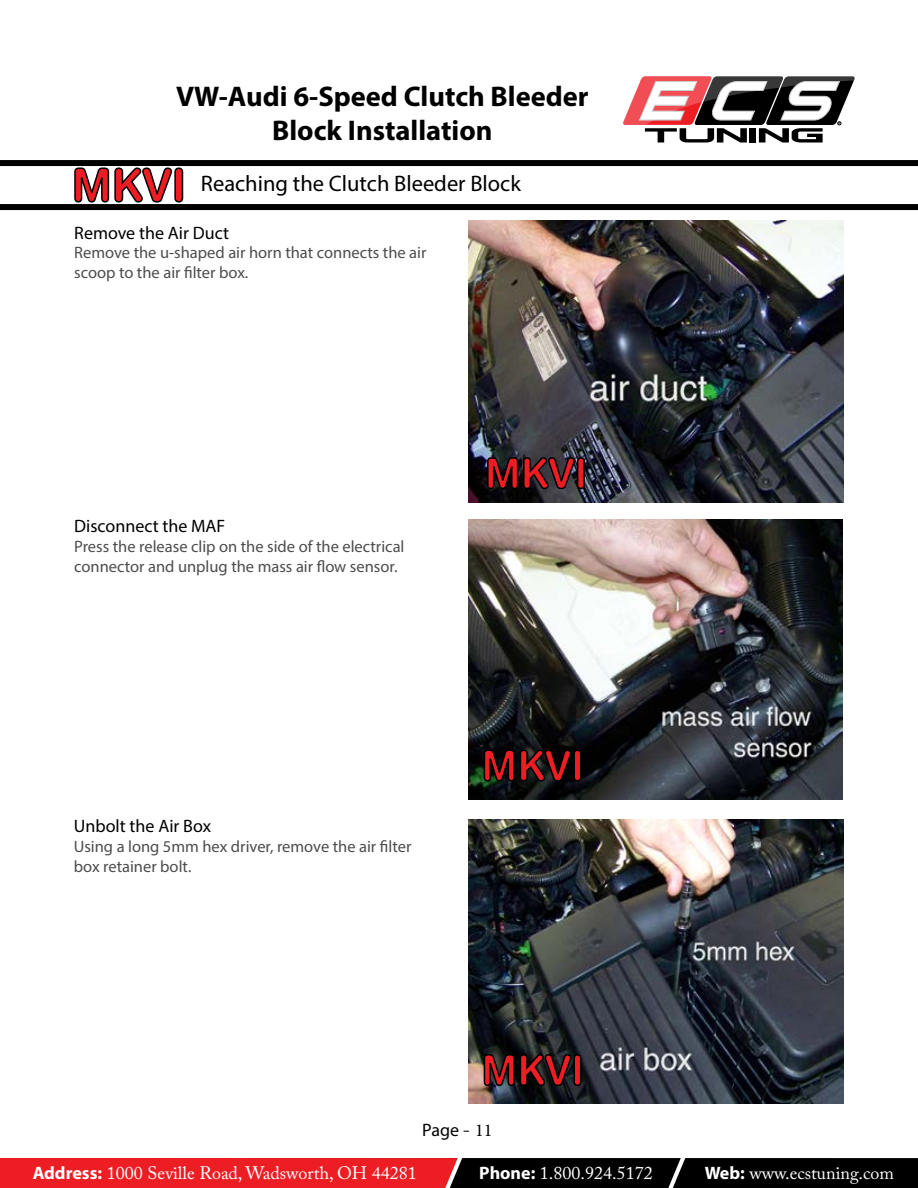
<style>
.page{position:relative;width:918px;height:1188px;background:#fff}
.page>*{position:absolute;margin:0;border:0;box-sizing:border-box;transform-origin:0 0}
.t1{font:700 28.5px/34.2px "Myriad Pro";color:#000;text-align:center}
.t2{font:22.5px "Myriad Pro";color:#000}
.t3{font:18px "Adobe Caslon Pro";color:#fff}
.t4{font:18px "Myriad Pro";color:#000}
.t5{font:16.5px/19.8px "Myriad Pro";color:#4d4d4f}
.t6{font:700 2.55px "Helvetica Neue";color:#000}
.s1{font-family:"Adobe Caslon Pro"}
.s2{font-family:"Minion Pro"}
.s3{font-family:"Myriad Pro";font-weight:700}
</style>
<div class="page">
<svg style="left:0;top:1158px;width:918px;height:30px;background:#771114"></svg>
<div style="left:0;top:160px;width:918px;height:6px;background:#000"></div>
<div style="left:0;top:204px;width:918px;height:6px;background:#000"></div>
<svg style="left:623px;top:76px;width:232px;height:66px"></svg>
<img style="left:468px;top:220px;width:376px;height:282px">
<img style="left:468px;top:819px;width:376px;height:285px">
<img style="left:468px;top:519px;width:375px;height:281px">
<svg style="left:74px;top:167px;width:98px;height:36px"></svg>
<div style="left:175px;top:168px;width:7px;height:34px;background:#ed1d24;border-radius:4px"></div>
<div style="left:174px;top:167px;width:9px;height:36px;border:2px solid #000;border-radius:4px"></div>
<svg style="left:486px;top:456px;width:90px;height:34px;background:#611d22"></svg>
<div style="left:578px;top:458px;width:6px;height:30px;background:#ed1d24;border-radius:3px"></div>
<div style="left:577px;top:457px;width:8px;height:32px;border:2px solid #000;border-radius:3px"></div>
<svg style="left:483px;top:749px;width:89px;height:33px;background:#561113"></svg>
<div style="left:574px;top:750px;width:7px;height:31px;background:#ed1d24;border-radius:3px"></div>
<div style="left:573px;top:750px;width:8px;height:32px;border:2px solid #000;border-radius:3px"></div>
<svg style="left:483px;top:1053px;width:89px;height:34px;background:#5c181b"></svg>
<div style="left:574px;top:1055px;width:7px;height:30px;background:#ed1d24;border-radius:3px"></div>
<div style="left:573px;top:1054px;width:8px;height:32px;border:2px solid #000;border-radius:3px"></div>
<h1 class="t1" style="left:176px;top:78px;width:414px">VW-Audi 6-Speed Clutch Bleeder<br>Block Installation</h1>
<h2 class="t2" style="left:201px;top:170px;width:321px">Reaching the Clutch Bleeder Block</h2>
<p class="t4" style="left:74px;top:221px;width:156px">Remove the Air Duct</p>
<p class="t5" style="left:74px;top:243px;width:354px">Remove the u-shaped air horn that connects the air scoop to the air filter box.</p>
<p class="t4" style="left:74px;top:515px;width:153px">Disconnect the MAF</p>
<p class="t5" style="left:74px;top:536px;width:332px">Press the release clip on the side of the electrical connector and unplug the mass air flow sensor.</p>
<p class="t4" style="left:74px;top:815px;width:139px">Unbolt the Air Box</p>
<p class="t5" style="left:74px;top:836px;width:339px">Using a long 5mm hex driver, remove the air filter box retainer bolt.</p>
<p class="t4" style="left:422px;top:1119px;width:72px">Page <span class="s1">-</span> <span class="s2">11</span></p>
<p class="t6" style="left:838px;top:121px;width:3px">R</p>
<p class="t3" style="left:33px;top:1162px;width:386px"><span class="s3">Address:</span> 1000 Seville Road, Wadsworth, OH 44281</p>
<p class="t3" style="left:479px;top:1162px;width:175px"><span class="s3">Phone:</span> 1.800.924.5172</p>
<p class="t3" style="left:705px;top:1162px;width:191px"><span class="s3">Web:</span> www.ecstuning.com</p>
</div>
